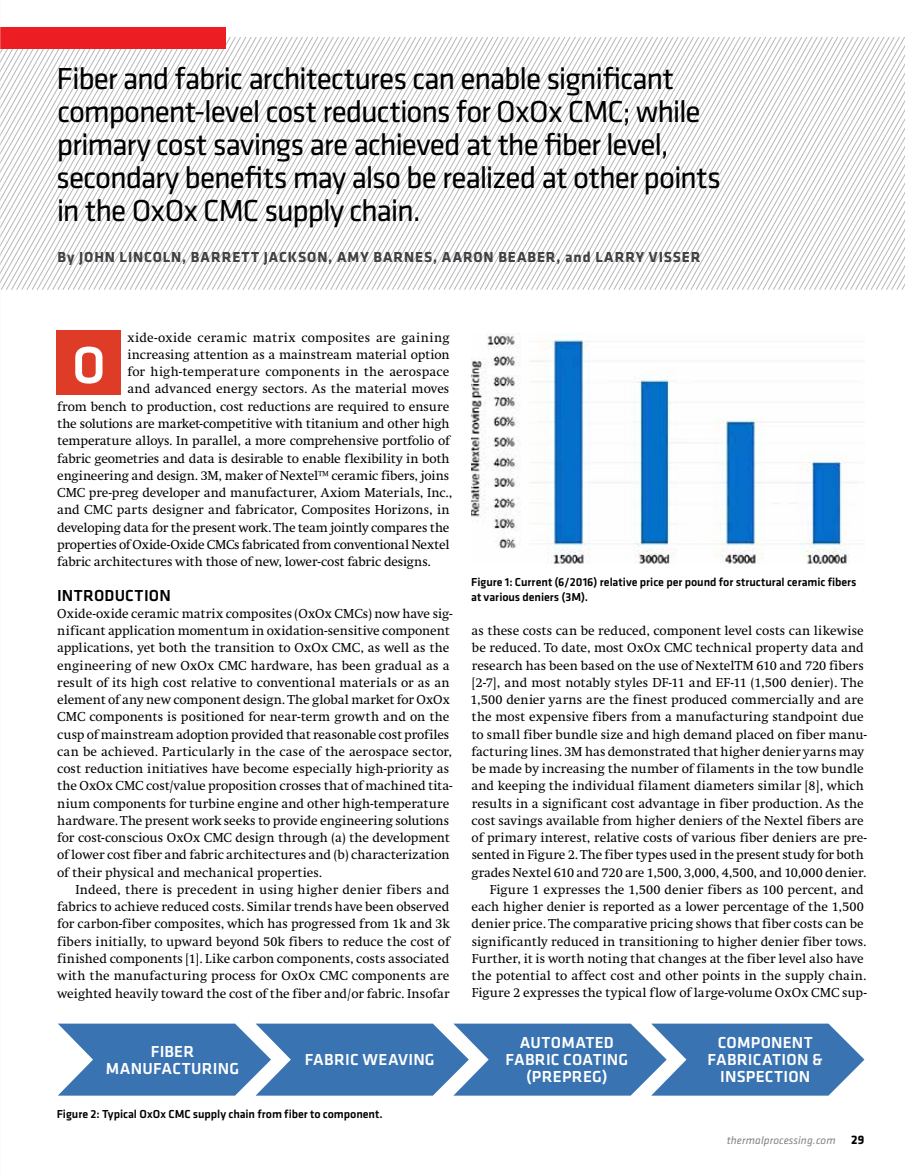
<style>
.page{position:relative;width:905px;height:1175px;background:#fff}
.page>*{position:absolute;margin:0;border:0;box-sizing:border-box;transform-origin:0 0}
.t1{font:500 54px "Klavika Basic";color:#fff}
.t2{font:31.5px/33px "Klavika Basic";letter-spacing:-.035em;color:#000}
.t3{font:500 16.5px/17.2px "Klavika Basic";letter-spacing:.01em;color:#fff;text-align:center}
.t4{font:500 16.5px "Klavika Basic";letter-spacing:.015em;color:#000}
.t5{font:700 15px "Klavika Basic";letter-spacing:.065em;color:#414042}
.t6{font:13.5px/17.2px "Swift";color:#000}
.t7{font:13.5px "Swift";letter-spacing:.02em;color:#000}
.t8{font:500 12px/15px "Klavika Basic";letter-spacing:-.005em;color:#000}
.t9{font:italic 11.25px "Klavika Basic";letter-spacing:.01em;color:#808285}
.s1{font-weight:700;font-style:normal;font-size:12.75px;color:#000}
</style>
<div class="page">
<svg style="left:1px;top:38px;width:903px;height:252px"></svg>
<div style="left:0;top:27px;width:225px;height:21px;background:#ed1d24"></div>
<img style="left:0;top:0;width:1px;height:1174px">
<div style="left:57px;top:331px;width:64px;height:64px;background:#df3c28"></div>
<img style="left:471px;top:334px;width:387px;height:229px">
<svg style="left:58px;top:1023px;width:806px;height:72px;background:#5184ba"></svg>
<p class="t2" style="left:56px;top:61px;width:666px">Fiber and fabric architectures can enable significant component-level cost reductions for OxOx CMC; while primary cost savings are achieved at the fiber level, secondary benefits may also be realized at other points in the OxOx CMC supply chain.</p>
<p class="t5" style="left:58px;top:246px;width:644px">By JOHN LINCOLN, BARRETT JACKSON, AMY BARNES, AARON BEABER, and LARRY VISSER</p>
<p class="t7" style="left:127px;top:330px;width:324px">xide-oxide ceramic matrix composites are gaining</p>
<p class="t6" style="left:128px;top:346px;width:323px">increasing attention as a mainstream material option</p>
<p class="t6" style="left:128px;top:363px;width:323px">for high-temperature components in the aerospace</p>
<p class="t6" style="left:127px;top:381px;width:323px">and advanced energy sectors. As the material moves</p>
<p class="t6" style="left:57px;top:398px;width:393px">from bench to production, cost reductions are required to ensure</p>
<p class="t6" style="left:57px;top:415px;width:394px">the solutions are market-competitive with titanium and other high</p>
<p class="t6" style="left:57px;top:432px;width:394px">temperature alloys. In parallel, a more comprehensive portfolio of</p>
<p class="t6" style="left:57px;top:450px;width:394px">fabric geometries and data is desirable to enable flexibility in both</p>
<p class="t6" style="left:57px;top:467px;width:393px">engineering and design. 3M, maker of Nextel™ ceramic fibers, joins</p>
<p class="t6" style="left:57px;top:484px;width:396px">CMC pre-preg developer and manufacturer, Axiom Materials, Inc.,</p>
<p class="t6" style="left:57px;top:501px;width:394px">and CMC parts designer and fabricator, Composites Horizons, in</p>
<p class="t6" style="left:57px;top:519px;width:393px">developing data for the present work. The team jointly compares the</p>
<p class="t6" style="left:57px;top:536px;width:394px">properties of Oxide-Oxide CMCs fabricated from conventional Nextel</p>
<p class="t6" style="left:57px;top:553px;width:375px">fabric architectures with those of new, lower-cost fabric designs.</p>
<p class="t4" style="left:57px;top:584px;width:115px">INTRODUCTION</p>
<p class="t6" style="left:57px;top:605px;width:396px">Oxide-oxide ceramic matrix composites (OxOx CMCs) now have sig&shy;nificant application momentum in oxidation-sensitive component applications, yet both the transition to OxOx CMC, as well as the engineering of new OxOx CMC hardware, has been gradual as a result of its high cost relative to conventional materials or as an element of any new component design. The global market for OxOx CMC components is positioned for near-term growth and on the cusp of mainstream adoption provided that reasonable cost profiles can be achieved. Particularly in the case of the aerospace sector, cost reduction initiatives have become especially high-priority as the OxOx CMC cost/value proposition crosses that of machined tita&shy;nium components for turbine engine and other high-temperature hardware. The present work seeks to provide engineering solutions for cost-conscious OxOx CMC design through (a) the development of lower cost fiber and fabric architectures and (b) characterization of their physical and mechanical properties.</p>
<p class="t6" style="left:57px;top:881px;width:394px;text-align:justify;text-indent:18px">Indeed, there is precedent in using higher denier fibers and fabrics to achieve reduced costs. Similar trends have been observed for carbon-fiber composites, which has progressed from 1k and 3k fibers initially, to upward beyond 50k fibers to reduce the cost of finished components [1]. Like carbon components, costs associated with the manufacturing process for OxOx CMC components are weighted heavily toward the cost of the fiber and/or fabric. Insofar</p>
<h1 class="t1" style="left:72px;top:328px;width:35px">O</h1>
<p class="t8" style="left:471px;top:574px;width:387px">Figure 1: Current (6/2016) relative price per pound for structural ceramic fibers at various deniers (3M).</p>
<p class="t6" style="left:470px;top:622px;width:397px;text-align:right">as these costs can be reduced, component level costs can likewise be reduced. To date, most OxOx CMC technical property data and research has been based on the use of NextelTM 610 and 720 fibers [2-7], and most notably styles DF-11 and EF-11 (1,500 denier). The 1,500 denier yarns are the finest produced commercially and are the most expensive fibers from a manufacturing standpoint due to small fiber bundle size and high demand placed on fiber manu&shy;facturing lines. 3M has demonstrated that higher denier yarns may be made by increasing the number of filaments in the tow bundle and keeping the individual filament diameters similar [8], which results in a significant cost advantage in fiber production. As the cost savings available from higher deniers of the Nextel fibers are of primary interest, relative costs of various fiber deniers are pre&shy;sented in Figure 2. The fiber types used in the present study for both grades Nextel 610 and 720 are 1,500, 3,000, 4,500, and 10,000 denier.<br>Figure 1 expresses the 1,500 denier fibers as 100 percent, and each higher denier is reported as a lower percentage of the 1,500 denier price. The comparative pricing shows that fiber costs can be significantly reduced in transitioning to higher denier fiber tows.<br>Further, it is worth noting that changes at the fiber level also have the potential to affect cost and other points in the supply chain.<br>Figure 2 expresses the typical flow of large-volume OxOx CMC sup-</p>
<p class="t3" style="left:106px;top:1042px;width:135px">FIBER<br>MANUFACTURING</p>
<p class="t3" style="left:505px;top:1033px;width:124px">AUTOMATED<br>FABRIC COATING (PREPREG)</p>
<p class="t3" style="left:707px;top:1033px;width:117px">COMPONENT<br>FABRICATION &amp;<br>INSPECTION</p>
<p class="t3" style="left:305px;top:1050px;width:131px">FABRIC WEAVING</p>
<p class="t8" style="left:57px;top:1106px;width:327px">Figure 2: Typical OxOx CMC supply chain from fiber to component.</p>
<p class="t9" style="left:726px;top:1133px;width:139px">thermalprocessing.com <span class="s1">29</span></p>
</div>
